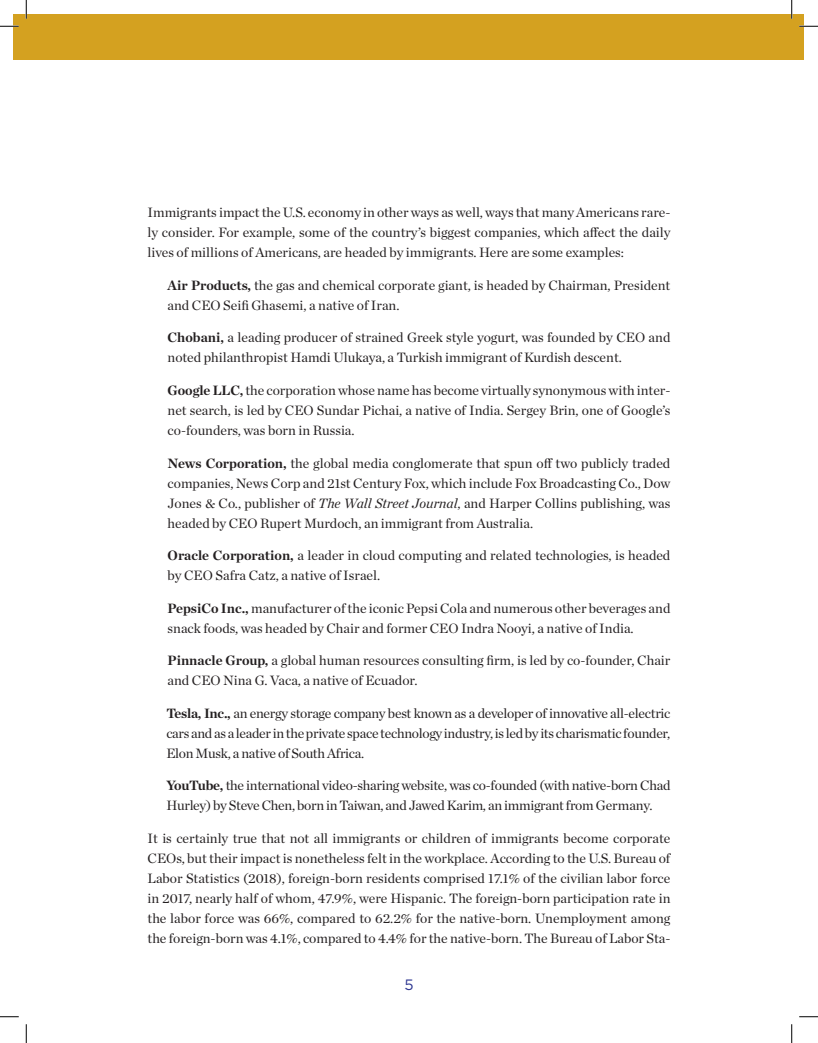
<style>
.page{position:relative;width:818px;height:1043px;background:#fff}
.page>*{position:absolute;margin:0;border:0;box-sizing:border-box;transform-origin:0 0}
.t1{font:15px "Gotham";color:#2c3590}
.t2{font:13.75px/20px "Chronicle Deck";color:#231f20;text-align:justify}
.t3{font:13.75px/20px "Chronicle Deck";letter-spacing:-.02em;color:#231f20}
.s1{font-weight:700}
.s2{font-style:italic}
</style>
<div class="page">
<div style="left:14px;top:14px;width:12px;height:45px;background:#d4a120"></div>
<div style="left:26px;top:14px;width:778px;height:45px;background:#d4a120"></div>
<svg style="left:0;top:25px;width:19px;height:2px"></svg>
<svg style="left:799px;top:25px;width:19px;height:2px"></svg>
<svg style="left:0;top:1016px;width:19px;height:1px"></svg>
<svg style="left:799px;top:1016px;width:19px;height:1px"></svg>
<svg style="left:25px;top:0;width:2px;height:19px"></svg>
<svg style="left:25px;top:1024px;width:2px;height:18px"></svg>
<svg style="left:790px;top:0;width:2px;height:19px"></svg>
<svg style="left:791px;top:1024px;width:1px;height:18px"></svg>
<p class="t2" style="left:148px;top:202px;width:524px">Immigrants impact the U.S. economy in other ways as well, ways that many Americans rare&shy;ly consider. For example, some of the country’s biggest companies, which affect the daily lives of millions of Americans, are headed by immigrants. Here are some examples:</p>
<p class="t2" style="left:168px;top:274px;width:504px"><span class="s1">Air Products,</span> the gas and chemical corporate giant, is headed by Chairman, President and CEO Seifi Ghasemi, a native of Iran.</p>
<p class="t2" style="left:168px;top:327px;width:504px"><span class="s1">Chobani,</span> a leading producer of strained Greek style yogurt, was founded by CEO and noted philanthropist Hamdi Ulukaya, a Turkish immigrant of Kurdish descent.</p>
<p class="t2" style="left:168px;top:379px;width:504px"><span class="s1">Google LLC,</span> the corporation whose name has become virtually synonymous with inter&shy;net search, is led by CEO Sundar Pichai, a native of India. Sergey Brin, one of Google’s co-founders, was born in Russia.</p>
<p class="t2" style="left:168px;top:452px;width:504px"><span class="s1">News Corporation,</span> the global media conglomerate that spun off two publicly traded companies, News Corp and 21st Century Fox, which include Fox Broadcasting Co., Dow Jones &amp; Co., publisher of <span class="s2">The Wall Street Journal</span>, and Harper Collins publishing, was headed by CEO Rupert Murdoch, an immigrant from Australia.</p>
<p class="t2" style="left:168px;top:544px;width:504px"><span class="s1">Oracle Corporation,</span> a leader in cloud computing and related technologies, is headed by CEO Safra Catz, a native of Israel.</p>
<p class="t2" style="left:168px;top:597px;width:504px"><span class="s1">PepsiCo Inc.,</span> manufacturer of the iconic Pepsi Cola and numerous other beverages and snack foods, was headed by Chair and former CEO Indra Nooyi, a native of India.</p>
<p class="t2" style="left:168px;top:649px;width:504px"><span class="s1">Pinnacle Group,</span> a global human resources consulting firm, is led by co-founder, Chair and CEO Nina G. Vaca, a native of Ecuador.</p>
<p class="t2" style="left:166px;top:702px;width:505px"><span class="s1">Tesla, Inc.,</span> an energy storage company best known as a developer of innovative all-electric cars and as a leader in the private space technology industry, is led by its charismatic founder, Elon Musk, a native of South Africa.</p>
<p class="t3" style="left:166px;top:774px;width:505px"><span class="s1">YouTube,</span> the international video-sharing website, was co-founded (with native-born Chad<br>Hurley) by Steve Chen, born in Taiwan, and Jawed Karim, an immigrant from Germany.</p>
<p class="t2" style="left:148px;top:827px;width:524px">It is certainly true that not all immigrants or children of immigrants become corporate CEOs, but their impact is nonetheless felt in the workplace. According to the U.S. Bureau of Labor Statistics (2018), foreign-born residents comprised 17.1% of the civilian labor force in 2017, nearly half of whom, 47.9%, were Hispanic. The foreign-born participation rate in the labor force was 66%, compared to 62.2% for the native-born. Unemployment among the foreign-born was 4.1%, compared to 4.4% for the native-born. The Bureau of Labor Sta-</p>
<p class="t1" style="left:404px;top:975px;width:11px">5</p>
</div>
